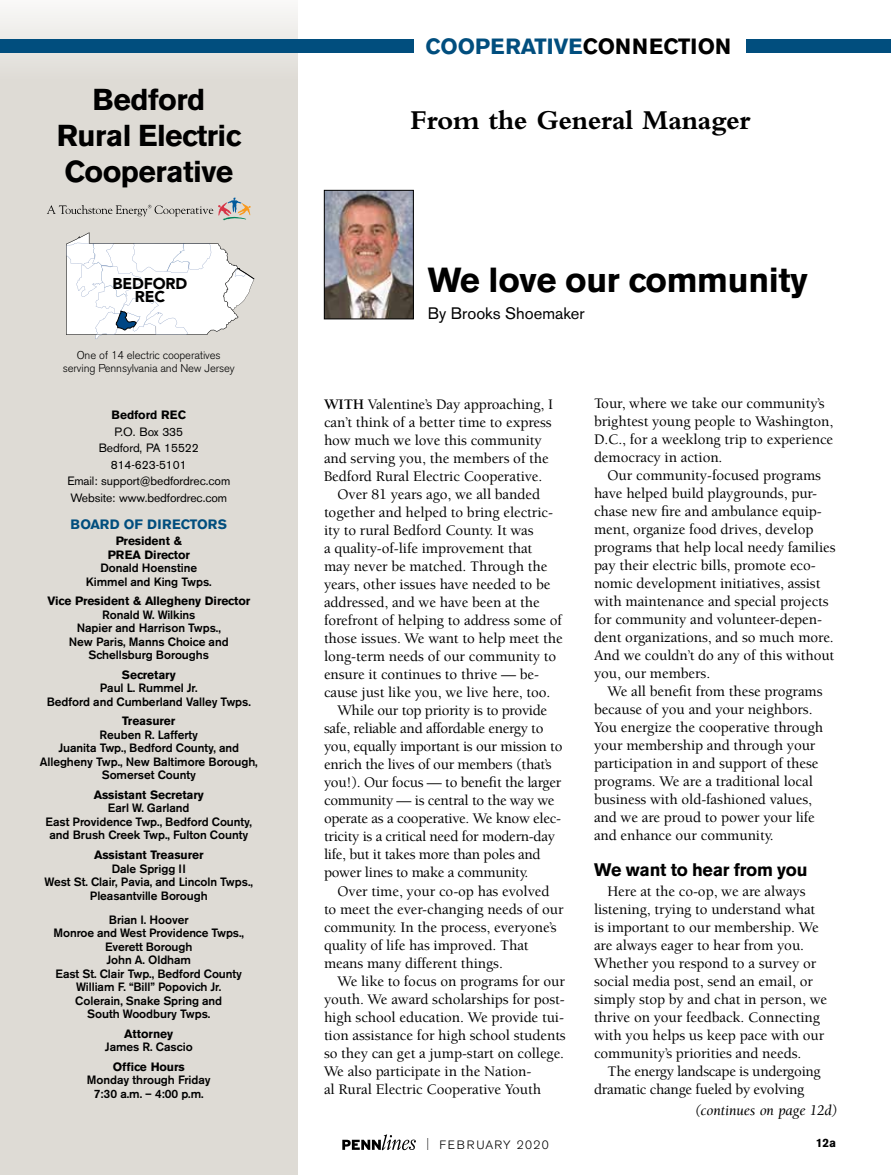
<style>
.page{position:relative;width:891px;height:1175px;background:#fff}
.page>*{position:absolute;margin:0;border:0;box-sizing:border-box;transform-origin:0 0}
.t1{font:700 34.5px "Akzidenz Grotesk BE";letter-spacing:-.01em;color:#000}
.t2{font:700 30px/36px "Akzidenz Grotesk BE";letter-spacing:-.02em;color:#000;text-align:center}
.t3{font:700 28.5px "Bembo";letter-spacing:-.01em;color:#000}
.t4{font:700 21.9px "Akzidenz Grotesk BE";color:#014e7e}
.t5{font:700 18px "Akzidenz Grotesk BE";letter-spacing:-.015em;color:#000}
.t6{font:16.5px "Akzidenz Grotesk BE";color:#000}
.t7{font:900 15.6px/12.8px "Avenir LT Std";letter-spacing:-.01em;color:#000;text-align:center}
.t8{font:500 15px/18px "Berkeley Std";letter-spacing:-.005em;color:#000}
.t9{font:italic 15px "Berkeley Std";letter-spacing:-.01em;color:#000}
.t10{font:700 13.5px "Akzidenz Grotesk BE";letter-spacing:.015em;color:#014e7e}
.t11{font:500 12px/13.5px "Akzidenz Grotesk BE";letter-spacing:-.005em;color:#000;text-align:center}
.t12{font:700 12px/13.5px "Akzidenz Grotesk BE";letter-spacing:-.01em;color:#000;text-align:center}
.t13{font:12px/16.5px "Akzidenz Grotesk BE";letter-spacing:-.01em;color:#000;text-align:center}
.t14{font:300 12px "Akzidenz Grotesk BE";letter-spacing:.11em;color:#000}
.t15{font:300 11.25px/13.5px "Akzidenz Grotesk BE";letter-spacing:-.01em;color:#000;text-align:center}
.s1{color:#000}
.s2{font-weight:700}
.s3{font-stretch:condensed}
</style>
<div class="page">
<svg style="left:342px;top:1134px;width:74px;height:16px"></svg>
<div style="left:0;top:0;width:298px;height:1174px;background:#dedbd5"></div>
<img style="left:326px;top:192px;width:86px;height:125px">
<div style="left:324px;top:190px;width:90px;height:129px;border:1px solid #000"></div>
<svg style="left:47px;top:197px;width:204px;height:24px"></svg>
<div style="left:747px;top:40px;width:144px;height:13px;background:#014e7e"></div>
<div style="left:0;top:40px;width:413px;height:13px;background:#014e7e"></div>
<svg style="left:66px;top:232px;width:188px;height:107px"></svg>
<h2 class="t2" style="left:57px;top:82px;width:185px">Bedford<br>Rural Electric<br>Cooperative</h2>
<p class="t7" style="left:112px;top:277px;width:76px">BEDFORD<br>REC</p>
<p class="t15" style="left:63px;top:348px;width:174px">One of 14 electric cooperatives serving Pennsylvania and New Jersey</p>
<p class="t12" style="left:111px;top:408px;width:76px">Bedford REC</p>
<p class="t13" style="left:67px;top:423px;width:164px">P.O. Box 335<br>Bedford, PA 15522<br>814-623-5101<br>Email: support@bedfordrec.com<br>Website: www.bedfordrec.com</p>
<p class="t10" style="left:71px;top:516px;width:158px">BOARD OF DIRECTORS</p>
<p class="t12" style="left:108px;top:534px;width:84px">President &amp;<br>PREA Director</p>
<p class="t11" style="left:86px;top:561px;width:127px">Donald Hoenstine<br>Kimmel and King Twps.</p>
<p class="t12" style="left:47px;top:594px;width:204px">Vice President &amp; Allegheny Director</p>
<p class="t11" style="left:69px;top:608px;width:161px">Ronald W. Wilkins<br>Napier and Harrison Twps.,<br>New Paris, Manns Choice and<br>Schellsburg Boroughs</p>
<p class="t12" style="left:122px;top:668px;width:55px">Secretary</p>
<p class="t11" style="left:47px;top:681px;width:206px">Paul L. Rummel Jr.<br>Bedford and Cumberland Valley Twps.</p>
<p class="t12" style="left:122px;top:714px;width:54px">Treasurer</p>
<p class="t11" style="left:40px;top:728px;width:220px">Reuben R. Lafferty<br>Juanita Twp., Bedford County, and<br>Allegheny Twp., New Baltimore Borough,<br>Somerset County</p>
<p class="t12" style="left:94px;top:788px;width:112px">Assistant Secretary</p>
<p class="t11" style="left:46px;top:801px;width:208px">Earl W. Garland<br>East Providence Twp., Bedford County, and Brush Creek Twp., Fulton County</p>
<p class="t12" style="left:94px;top:848px;width:111px">Assistant Treasurer</p>
<p class="t11" style="left:45px;top:861px;width:210px">Dale Sprigg II<br>West St. Clair, Pavia, and Lincoln Twps.,<br>Pleasantville Borough</p>
<p class="t11" style="left:54px;top:912px;width:192px">Brian I. Hoover<br>Monroe and West Providence Twps.,<br>Everett Borough<br>John A. Oldham<br>East St. Clair Twp., Bedford County<br>William F. “Bill” Popovich Jr.<br>Colerain, Snake Spring and<br>South Woodbury Twps.</p>
<p class="t12" style="left:124px;top:1026px;width:50px">Attorney</p>
<p class="t11" style="left:105px;top:1040px;width:89px">James R. Cascio</p>
<p class="t12" style="left:113px;top:1059px;width:73px">Office Hours</p>
<p class="t11" style="left:87px;top:1073px;width:125px">Monday through Friday<br>7:30 a.m. – 4:00 p.m.</p>
<h3 class="t4" style="left:426px;top:34px;width:307px">COOPERATIVE<span class="s1">CONNECTION</span></h3>
<h3 class="t3" style="left:410px;top:104px;width:342px">From the General Manager</h3>
<h1 class="t1" style="left:428px;top:260px;width:381px">We love our community</h1>
<p class="t6" style="left:428px;top:304px;width:158px">By Brooks Shoemaker</p>
<p class="t8" style="left:324px;top:396px;width:231px"><span class="s2">With</span> Valentine’s Day approaching, I</p>
<p class="t8" style="left:324px;top:414px;width:229px">can’t think of a better time to express</p>
<p class="t8" style="left:324px;top:432px;width:219px">how much we love this community</p>
<p class="t8" style="left:324px;top:450px;width:226px">and serving you, the members of the</p>
<p class="t8" style="left:324px;top:468px;width:220px">Bedford Rural Electric Cooperative.</p>
<p class="t8" style="left:338px;top:486px;width:204px">Over 81 years ago, we all banded</p>
<p class="t8" style="left:324px;top:504px;width:231px">together and helped to bring electric-</p>
<p class="t8" style="left:324px;top:522px;width:211px">ity to rural Bedford County. It was</p>
<p class="t8" style="left:324px;top:540px;width:210px">a quality-of-life improvement that</p>
<p class="t8" style="left:324px;top:558px;width:225px">may never be matched. Through the</p>
<p class="t8" style="left:324px;top:576px;width:228px">years, other issues have needed to be</p>
<p class="t8" style="left:324px;top:594px;width:217px">addressed, and we have been at the</p>
<p class="t8" style="left:324px;top:612px;width:239px">forefront of helping to address some of</p>
<p class="t8" style="left:324px;top:630px;width:240px">those issues. We want to help meet the</p>
<p class="t8" style="left:324px;top:648px;width:234px">long-term needs of our community to</p>
<p class="t8" style="left:324px;top:666px;width:217px">ensure it continues to thrive — be-</p>
<p class="t8" style="left:324px;top:684px;width:228px">cause just like you, we live here, too.</p>
<p class="t8" style="left:338px;top:702px;width:211px">While our top priority is to provide</p>
<p class="t8" style="left:324px;top:720px;width:221px">safe, reliable and affordable energy to</p>
<p class="t8" style="left:324px;top:738px;width:240px">you, equally important is our mission to</p>
<p class="t8" style="left:324px;top:756px;width:229px">enrich the lives of our members (that’s</p>
<p class="t8" style="left:324px;top:774px;width:239px">you!). Our focus — to benefit the larger</p>
<p class="t8" style="left:324px;top:792px;width:232px">community — is central to the way we</p>
<p class="t8" style="left:324px;top:810px;width:239px">operate as a cooperative. We know elec-</p>
<p class="t8" style="left:324px;top:828px;width:232px">tricity is a critical need for modern-day</p>
<p class="t8" style="left:324px;top:846px;width:218px">life, but it takes more than poles and</p>
<p class="t8" style="left:324px;top:864px;width:206px">power lines to make a community.</p>
<p class="t8" style="left:338px;top:882px;width:213px">Over time, your co-op has evolved</p>
<p class="t8" style="left:324px;top:900px;width:241px">to meet the ever-changing needs of our</p>
<p class="t8" style="left:324px;top:918px;width:234px">community. In the process, everyone’s</p>
<p class="t8" style="left:324px;top:936px;width:206px">quality of life has improved. That</p>
<p class="t8" style="left:324px;top:954px;width:180px">means many different things.</p>
<p class="t8" style="left:338px;top:972px;width:229px">We like to focus on programs for our</p>
<p class="t8" style="left:324px;top:990px;width:242px">youth. We award scholarships for post-</p>
<p class="t8" style="left:324px;top:1008px;width:242px">high school education. We provide tui-</p>
<p class="t8" style="left:324px;top:1026px;width:243px">tion assistance for high school students</p>
<p class="t8" style="left:324px;top:1044px;width:242px">so they can get a jump-start on college.</p>
<p class="t8" style="left:324px;top:1062px;width:209px">We also participate in the Nation-</p>
<p class="t8" style="left:324px;top:1080px;width:219px">al Rural Electric Cooperative Youth</p>
<p class="t8" style="left:594px;top:394px;width:241px">Tour, where we take our community’s brightest young people to Washington, D.C., for a weeklong trip to experience democracy in action.</p>
<p class="t8" style="left:594px;top:466px;width:243px;text-indent:14px">Our community-focused programs have helped build playgrounds, pur&shy;chase new fire and ambulance equip&shy;ment, organize food drives, develop programs that help local needy families pay their electric bills, promote eco&shy;nomic development initiatives, assist with maintenance and special projects for community and volunteer-depen&shy;dent organizations, and so much more.<br>And we couldn’t do any of this without you, our members.</p>
<p class="t8" style="left:594px;top:682px;width:231px;text-indent:14px">We all benefit from these programs because of you and your neighbors.<br>You energize the cooperative through your membership and through your participation in and support of these programs. We are a traditional local business with old-fashioned values, and we are proud to power your life and enhance our community.</p>
<p class="t5" style="left:594px;top:859px;width:215px">We want to hear from you</p>
<p class="t8" style="left:594px;top:882px;width:235px;text-indent:14px">Here at the co-op, we are always listening, trying to understand what is important to our membership. We are always eager to hear from you.<br>Whether you respond to a survey or social media post, send an email, or simply stop by and chat in person, we thrive on your feedback. Connecting with you helps us keep pace with our community’s priorities and needs.</p>
<p class="t8" style="left:594px;top:1062px;width:228px;text-indent:14px">The energy landscape is undergoing dramatic change fueled by evolving</p>
<p class="t9" style="left:695px;top:1102px;width:144px">(continues on page 12d)</p>
<p class="t14" style="left:426px;top:1137px;width:124px"><span class="s3">|</span> FEBRUARY 2020</p>
<p class="t12" style="left:816px;top:1135px;width:22px">12a</p>
</div>
